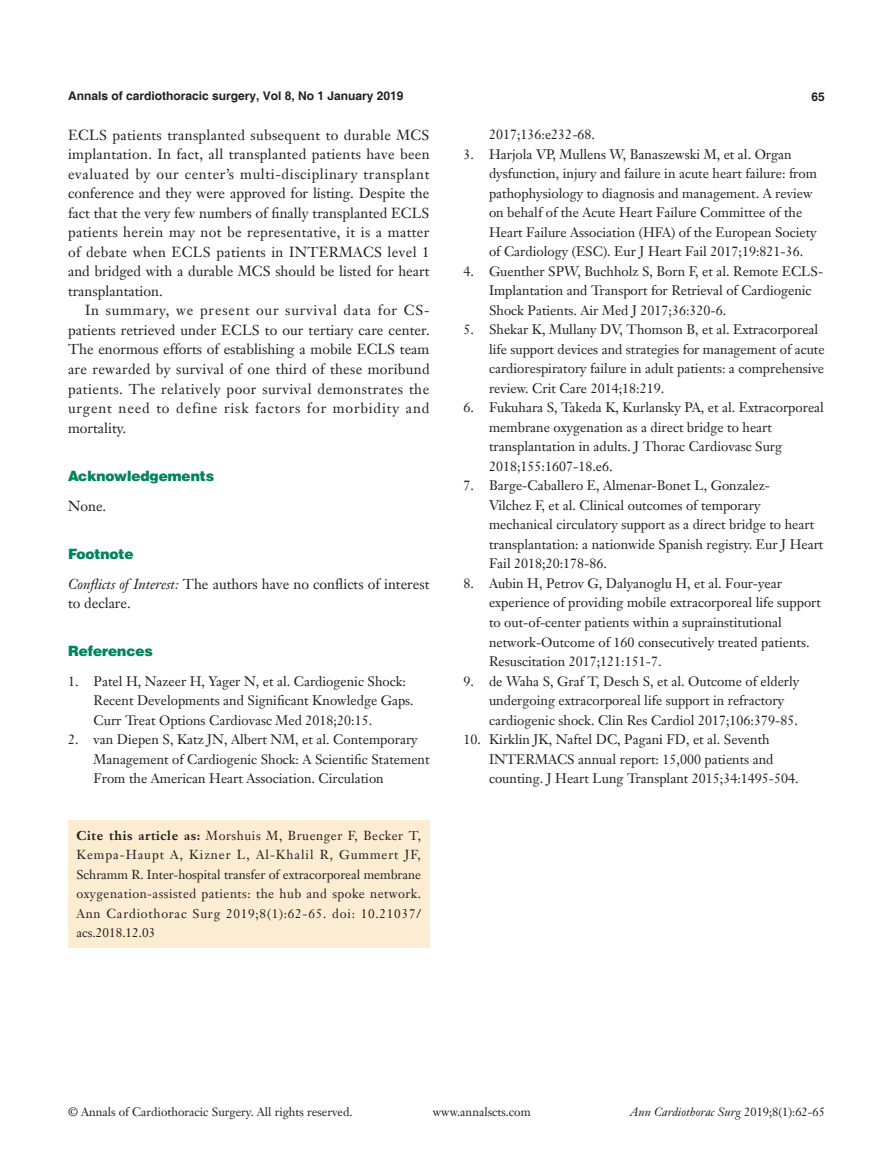
<style>
.page{position:relative;width:893px;height:1170px;background:#fff}
.page>*{position:absolute;margin:0;border:0;box-sizing:border-box;transform-origin:0 0}
.t1{font:14.25px/19.5px "Janson Text LT";color:#231f20;text-align:justify}
.一级标题下沉{font:900 14.25px "Helvetica";color:#00845c}
.t2{font:13.5px/19.5px "Janson Text LT";color:#231f20}
.Cite{font:12.75px/19.5px "Janson Text LT";letter-spacing:.06em;color:#231f20;text-align:justify}
.t3{font:12px "Janson Text LT";color:#231f20}
.t4{font:700 12px "Helvetica";color:#231f20}
.t5{font:italic 12px "Janson Text LT";color:#231f20}
.s1{font-style:italic}
.s2{font-weight:700}
.s3{font-style:normal}
</style>
<div class="page">
<div style="left:68px;top:820px;width:361px;height:127px;background:#fcedd2"></div>
<p class="t4" style="left:68px;top:88px;width:337px">Annals of cardiothoracic surgery, Vol 8, No 1 January 2019</p>
<p class="t4" style="left:812px;top:89px;width:15px">65</p>
<p class="t1" style="left:68px;top:125px;width:363px">ECLS patients transplanted subsequent to durable MCS implantation. In fact, all transplanted patients have been evaluated by our center’s multi-disciplinary transplant conference and they were approved for listing. Despite the fact that the very few numbers of finally transplanted ECLS patients herein may not be representative, it is a matter of debate when ECLS patients in INTERMACS level 1 and bridged with a durable MCS should be listed for heart transplantation.</p>
<p class="t1" style="left:68px;top:300px;width:363px;text-indent:17px">In summary, we present our survival data for CS&shy;patients retrieved under ECLS to our tertiary care center.<br>The enormous efforts of establishing a mobile ECLS team are rewarded by survival of one third of these moribund patients. The relatively poor survival demonstrates the urgent need to define risk factors for morbidity and mortality.</p>
<p class="一级标题下沉" style="left:68px;top:466px;width:148px">Acknowledgements</p>
<p class="t1" style="left:68px;top:495px;width:40px">None.</p>
<p class="一级标题下沉" style="left:68px;top:544px;width:67px">Footnote</p>
<p class="t1" style="left:68px;top:573px;width:363px"><span class="s1">Conflicts of Interest:</span> The authors have no conflicts of interest to declare.</p>
<p class="一级标题下沉" style="left:68px;top:642px;width:86px">References</p>
<p class="t2" style="left:94px;top:671px;width:322px;text-indent:-26px">1. Patel H, Nazeer H, Yager N, et al. Cardiogenic Shock:<br>Recent Developments and Significant Knowledge Gaps.<br>Curr Treat Options Cardiovasc Med 2018;20:15.</p>
<p class="t2" style="left:94px;top:729px;width:338px;text-indent:-26px">2. van Diepen S, Katz JN, Albert NM, et al. Contemporary<br>Management of Cardiogenic Shock: A Scientific Statement<br>From the American Heart Association. Circulation</p>
<p class="Cite" style="left:77px;top:825px;width:346px"><span class="s2">Cite this article as:</span> Morshuis M, Bruenger F, Becker T, Kempa-Haupt A, Kizner L, Al-Khalil R, Gummert JF, Schramm R. Inter-hospital transfer of extracorporeal membrane oxygenation-assisted patients: the hub and spoke network.<br>Ann Cardiothorac Surg 2019;8(1):62-65. doi: 10.21037/ acs.2018.12.03</p>
<p class="t2" style="left:489px;top:125px;width:108px">2017;136:e232-68.</p>
<p class="t2" style="left:489px;top:144px;width:329px;text-indent:-26px">3. Harjola VP, Mullens W, Banaszewski M, et al. Organ dysfunction, injury and failure in acute heart failure: from pathophysiology to diagnosis and management. A review on behalf of the Acute Heart Failure Committee of the Heart Failure Association (HFA) of the European Society of Cardiology (ESC). Eur J Heart Fail 2017;19:821-36.</p>
<p class="t2" style="left:489px;top:261px;width:336px;text-indent:-26px">4. Guenther SPW, Buchholz S, Born F, et al. Remote ECLS-<br>Implantation and Transport for Retrieval of Cardiogenic<br>Shock Patients. Air Med J 2017;36:320-6.</p>
<p class="t2" style="left:489px;top:320px;width:337px;text-indent:-26px">5. Shekar K, Mullany DV, Thomson B, et al. Extracorporeal life support devices and strategies for management of acute cardiorespiratory failure in adult patients: a comprehensive review. Crit Care 2014;18:219.</p>
<p class="t2" style="left:489px;top:398px;width:336px;text-indent:-26px">6. Fukuhara S, Takeda K, Kurlansky PA, et al. Extracorporeal membrane oxygenation as a direct bridge to heart transplantation in adults. J Thorac Cardiovasc Surg 2018;155:1607-18.e6.</p>
<p class="t2" style="left:489px;top:476px;width:336px;text-indent:-26px">7. Barge-Caballero E, Almenar-Bonet L, Gonzalez-<br>Vilchez F, et al. Clinical outcomes of temporary mechanical circulatory support as a direct bridge to heart transplantation: a nationwide Spanish registry. Eur J Heart Fail 2018;20:178-86.</p>
<p class="t2" style="left:489px;top:573px;width:333px;text-indent:-26px">8. Aubin H, Petrov G, Dalyanoglu H, et al. Four-year experience of providing mobile extracorporeal life support to out-of-center patients within a suprainstitutional network-Outcome of 160 consecutively treated patients.<br>Resuscitation 2017;121:151-7.</p>
<p class="t2" style="left:489px;top:671px;width:312px;text-indent:-26px">9. de Waha S, Graf T, Desch S, et al. Outcome of elderly undergoing extracorporeal life support in refractory cardiogenic shock. Clin Res Cardiol 2017;106:379-85.</p>
<p class="t2" style="left:489px;top:729px;width:311px;text-indent:-26px">10. Kirklin JK, Naftel DC, Pagani FD, et al. Seventh<br>INTERMACS annual report: 15,000 patients and counting. J Heart Lung Transplant 2015;34:1495-504.</p>
<p class="t3" style="left:68px;top:1104px;width:286px">© Annals of Cardiothoracic Surgery. All rights reserved.</p>
<p class="t3" style="left:433px;top:1104px;width:99px">www.annalscts.com</p>
<p class="t5" style="left:630px;top:1104px;width:196px">Ann Cardiothorac Surg <span class="s3">2019;8(1):62-65</span></p>
</div>
